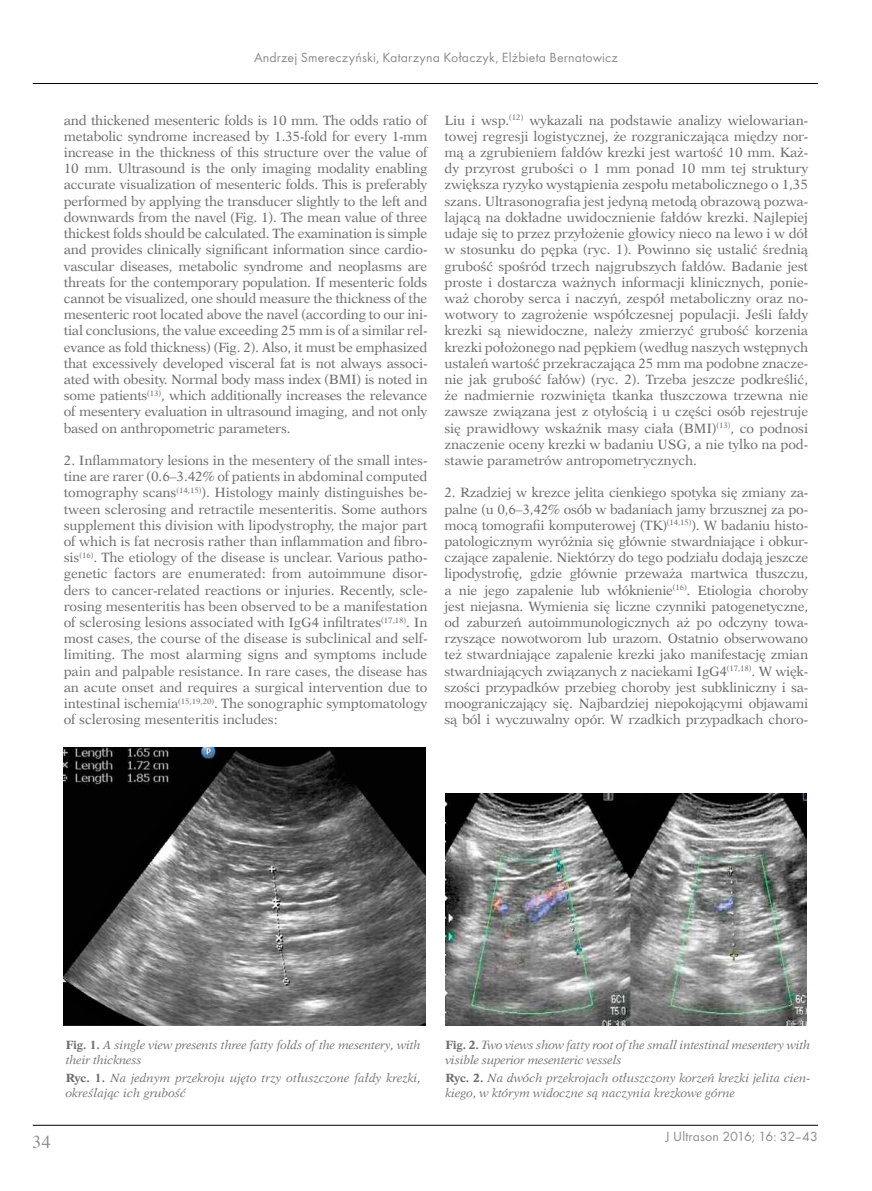
<style>
.page{position:relative;width:872px;height:1191px;background:#fff}
.page>*{position:absolute;margin:0;border:0;box-sizing:border-box;transform-origin:0 0}
.t1{font:18px "Times";color:#6e6e6e}
.t2{font:13.8px "Futura TCE";letter-spacing:.01em;color:#6e6e6e}
.t3{font:13.5px/16.2px "Dutch 823 EU";letter-spacing:-.015em;color:#6e6e6e;text-align:justify}
.t4{font:italic 12px/14.4px "Dutch 823 EU";color:#6e6e6e}
.s1{font-weight:700;font-style:normal}
</style>
<div class="page">
<hr style="left:33px;top:1125px;width:785px;height:1px;background:#000">
<hr style="left:33px;top:83px;width:785px;height:1px;background:#000">
<img style="left:64px;top:748px;width:361px;height:277px">
<img style="left:445px;top:793px;width:362px;height:232px">
<p class="t2" style="left:254px;top:49px;width:365px">Andrzej Smereczyński, Katarzyna Kołaczyk, Elżbieta Bernatowicz</p>
<p class="t3" style="left:64px;top:112px;width:365px">and thickened mesenteric folds is 10 mm. The odds ratio of metabolic syndrome increased by 1.35-fold for every 1-mm increase in the thickness of this structure over the value of 10 mm. Ultrasound is the only imaging modality enabling accurate visualization of mesenteric folds. This is preferably performed by applying the transducer slightly to the left and downwards from the navel (Fig. 1). The mean value of three thickest folds should be calculated. The examination is simple and provides clinically significant information since cardio&shy;vascular diseases, metabolic syndrome and neoplasms are threats for the contemporary population. If mesenteric folds cannot be visualized, one should measure the thickness of the mesenteric root located above the navel (according to our ini&shy;tial conclusions, the value exceeding 25 mm is of a similar rel&shy;evance as fold thickness) (Fig. 2). Also, it must be emphasized that excessively developed visceral fat is not always associ&shy;ated with obesity. Normal body mass index (BMI) is noted in some patients<sup>(13)</sup>, which additionally increases the relevance of mesentery evaluation in ultrasound imaging, and not only based on anthropometric parameters.</p>
<p class="t3" style="left:64px;top:452px;width:365px">2. Inflammatory lesions in the mesentery of the small intes&shy;tine are rarer (0.6–3.42% of patients in abdominal computed tomography scans<sup>(14,15)</sup>). Histology mainly distinguishes be&shy;tween sclerosing and retractile mesenteritis. Some authors supplement this division with lipodystrophy, the major part of which is fat necrosis rather than inflammation and fibro&shy;sis<sup>(16)</sup>. The etiology of the disease is unclear. Various patho&shy;genetic factors are enumerated: from autoimmune disor&shy;ders to cancer-related reactions or injuries. Recently, scle&shy;rosing mesenteritis has been observed to be a manifestation of sclerosing lesions associated with IgG4 infiltrates<sup>(17,18)</sup>. In most cases, the course of the disease is subclinical and self&shy;limiting. The most alarming signs and symptoms include pain and palpable resistance. In rare cases, the disease has an acute onset and requires a surgical intervention due to intestinal ischemia<sup>(15,19,20)</sup>. The sonographic symptomatology of sclerosing mesenteritis includes:</p>
<p class="t3" style="left:444px;top:112px;width:365px">Liu i wsp.<sup>(12)</sup> wykazali na podstawie analizy wielowarian&shy;towej regresji logistycznej, że rozgraniczająca między nor&shy;mą a zgrubieniem fałdów krezki jest wartość 10 mm. Każ&shy;dy przyrost grubości o 1 mm ponad 10 mm tej struktury zwiększa ryzyko wystąpienia zespołu metabolicznego o 1,35 szans. Ultrasonografia jest jedyną metodą obrazową pozwa&shy;lającą na dokładne uwidocznienie fałdów krezki. Najlepiej udaje się to przez przyłożenie głowicy nieco na lewo i w dół w stosunku do pępka (ryc. 1). Powinno się ustalić średnią grubość spośród trzech najgrubszych fałdów. Badanie jest proste i dostarcza ważnych informacji klinicznych, ponie&shy;waż choroby serca i naczyń, zespół metaboliczny oraz no&shy;wotwory to zagrożenie współczesnej populacji. Jeśli fałdy krezki są niewidoczne, należy zmierzyć grubość korzenia krezki położonego nad pępkiem (według naszych wstępnych ustaleń wartość przekraczająca 25 mm ma podobne znacze&shy;nie jak grubość fałów) (ryc. 2). Trzeba jeszcze podkreślić, że nadmiernie rozwinięta tkanka tłuszczowa trzewna nie zawsze związana jest z otyłością i u części osób rejestruje się prawidłowy wskaźnik masy ciała (BMI)<sup>(13)</sup>, co podnosi znaczenie oceny krezki w badaniu USG, a nie tylko na pod&shy;stawie parametrów antropometrycznych.</p>
<p class="t3" style="left:444px;top:485px;width:365px">2. Rzadziej w krezce jelita cienkiego spotyka się zmiany za&shy;palne (u 0,6–3,42% osób w badaniach jamy brzusznej za po&shy;mocą tomografii komputerowej (TK)<sup>(14,15)</sup>). W badaniu histo&shy;patologicznym wyróżnia się głównie stwardniające i obkur&shy;czające zapalenie. Niektórzy do tego podziału dodają jeszcze lipodystrofię, gdzie głównie przeważa martwica tłuszczu, a nie jego zapalenie lub włóknienie<sup>(16)</sup>. Etiologia choroby jest niejasna. Wymienia się liczne czynniki patogenetyczne, od zaburzeń autoimmunologicznych aż po odczyny towa&shy;rzyszące nowotworom lub urazom. Ostatnio obserwowano też stwardniające zapalenie krezki jako manifestację zmian stwardniających związanych z naciekami IgG4<sup>(17,18)</sup>. W więk&shy;szości przypadków przebieg choroby jest subkliniczny i sa&shy;moograniczający się. Najbardziej niepokojącymi objawami są ból i wyczuwalny opór. W rzadkich przypadkach choro-</p>
<p class="t4" style="left:66px;top:1038px;width:357px"><span class="s1">Fig. 1.</span> A single view presents three fatty folds of the mesentery, with their thickness</p>
<p class="t4" style="left:66px;top:1071px;width:357px"><span class="s1">Ryc. 1.</span> Na jednym przekroju ujęto trzy otłuszczone fałdy krezki, określając ich grubość</p>
<p class="t4" style="left:445px;top:1038px;width:366px"><span class="s1">Fig. 2.</span> Two views show fatty root of the small intestinal mesentery with visible superior mesenteric vessels</p>
<p class="t4" style="left:445px;top:1071px;width:366px"><span class="s1">Ryc. 2.</span> Na dwóch przekrojach otłuszczony korzeń krezki jelita cien&shy;kiego, w którym widoczne są naczynia krezkowe górne</p>
<h1 class="t1" style="left:33px;top:1125px;width:19px">34</h1>
<p class="t2" style="left:665px;top:1128px;width:154px">J Ultrason 2016; 16: 32–43</p>
</div>
